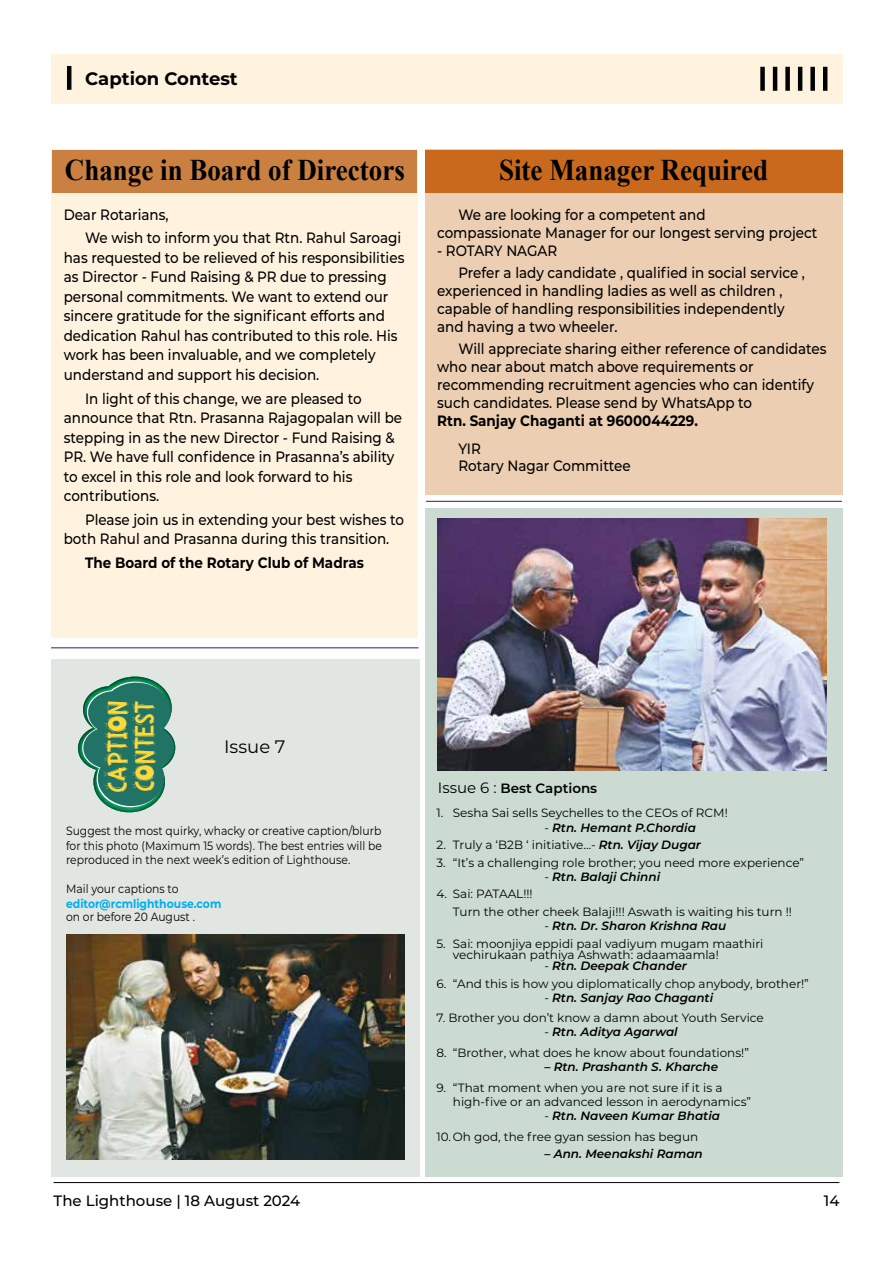
<style>
.page{position:relative;width:893px;height:1263px;background:#fff}
.page>*{position:absolute;margin:0;border:0;box-sizing:border-box;transform-origin:0 0}
.t1{font:700 30px "Times New Roman";color:#000;scale:.9 1}
.t2{font:23.1px/27.6px "Comic Crayon Demo";letter-spacing:.04em;color:#ffd83b}
.t3{font:700 18px "Montserrat";color:#000}
.t4{font:18px "Montserrat";color:#000}
.t5{font:500 15px/19.5px "Montserrat";color:#000;scale:.9 1}
.t6{font:700 15px "Montserrat";color:#000;scale:.9 1}
.t7{font:500 15px "Montserrat";color:#000}
.t8{font:600 13.5px "Montserrat";color:#000}
.t9{font:12px/17.4px "Montserrat";color:#000}
.t10{font:italic 600 12px "Montserrat";color:#000}
.t11{font:12px/14.4px "Montserrat";color:#000;text-align:justify;scale:.9 1}
.t12{font:700 12px "Montserrat";color:#00aeef;scale:.9 1}
.s1{font-weight:400;font-size:15px}
.s2{font-weight:400;font-style:normal}
.s3{font-weight:600;font-style:italic}
</style>
<div class="page">
<hr style="left:54px;top:1182px;width:785px;height:1px;background:#000">
<div style="left:51px;top:54px;width:791px;height:50px;background:#fff3e0"></div>
<hr style="left:67px;top:66px;width:4px;height:24px;background:#000101">
<div style="left:760px;top:67px;width:5px;height:24px;background:#000101"></div>
<hr style="left:773px;top:67px;width:4px;height:24px;background:#000101">
<div style="left:785px;top:67px;width:5px;height:24px;background:#000101"></div>
<hr style="left:798px;top:67px;width:4px;height:24px;background:#000101">
<div style="left:810px;top:67px;width:5px;height:24px;background:#000101"></div>
<hr style="left:823px;top:67px;width:4px;height:24px;background:#000101">
<div style="left:52px;top:150px;width:366px;height:488px;background:#fff3e0"></div>
<div style="left:425px;top:150px;width:417px;height:345px;background:#ecceb2"></div>
<div style="left:51px;top:659px;width:368px;height:518px;background:#e1e6e2"></div>
<div style="left:425px;top:509px;width:417px;height:668px;background:#cbdbd1"></div>
<svg style="left:77px;top:676px;width:99px;height:137px"></svg>
<img style="left:66px;top:934px;width:338px;height:226px">
<img style="left:437px;top:519px;width:390px;height:251px">
<hr style="left:51px;top:647px;width:367px;height:1px;background:#391d54">
<hr style="left:426px;top:501px;width:416px;height:1px;background:#391d54">
<div style="left:53px;top:150px;width:364px;height:43px;background:#ca8041"></div>
<div style="left:425px;top:150px;width:417px;height:43px;background:#c9691d"></div>
<p class="t3" style="left:85px;top:66px;width:154px">Caption Contest</p>
<h1 class="t1" style="left:65px;top:148px;width:379px">Change in Board of Directors</h1>
<h1 class="t1" style="left:499px;top:148px;width:300px">Site Manager Required</h1>
<p class="t5" style="left:85px;top:202px;width:353px;line-height:23.7px;text-indent:-21px">Dear Rotarians,<br>We wish to inform you that Rtn. Rahul Saroagi</p>
<p class="t5" style="left:64px;top:247px;width:380px">has requested to be relieved of his responsibilities as Director - Fund Raising &amp; PR due to pressing personal commitments. We want to extend our sincere gratitude for the significant efforts and dedication Rahul has contributed to this role. His work has been invaluable, and we completely understand and support his decision.</p>
<p class="t5" style="left:64px;top:388px;width:377px;text-indent:21px">In light of this change, we are pleased to announce that Rtn. Prasanna Rajagopalan will be stepping in as the new Director - Fund Raising &amp; PR. We have full confidence in Prasanna’s ability to excel in this role and look forward to his contributions.</p>
<p class="t5" style="left:64px;top:509px;width:380px;text-indent:21px">Please join us in extending your best wishes to both Rahul and Prasanna during this transition.</p>
<p class="t6" style="left:85px;top:552px;width:311px">The Board of the Rotary Club of Madras</p>
<p class="t5" style="left:437px;top:205px;width:424px;line-height:18px;text-indent:21px">We are looking for a competent and<br>compassionate Manager for our longest serving project</p>
<p class="t5" style="left:458px;top:239px;width:387px;line-height:22.2px;text-indent:-21px">- ROTARY NAGAR<br>Prefer a lady candidate , qualified in social service ,</p>
<p class="t5" style="left:437px;top:281px;width:388px;line-height:18px">experienced in handling ladies as well as children , capable of handling responsibilities independently and having a two wheeler.</p>
<p class="t5" style="left:437px;top:339px;width:434px;line-height:18px;text-indent:21px">Will appreciate sharing either reference of candidates who near about match above requirements or recommending recruitment agencies who can identify such candidates. Please send by WhatsApp to</p>
<p class="t6" style="left:437px;top:410px;width:291px">Rtn. Sanjay Chaganti at 9600044229.</p>
<p class="t5" style="left:458px;top:440px;width:193px;line-height:16.2px">YIR<br>Rotary Nagar Committee</p>
<h2 class="t2" style="left:102px;top:791px;width:92px;rotate:-90deg">CAPTION<br>CONTEST</h2>
<p class="t4" style="left:224px;top:734px;width:63px">Issue 7</p>
<p class="t11" style="left:66px;top:823px;width:352px">Suggest the most quirky, whacky or creative caption/blurb for this photo (Maximum 15 words). The best entries will be reproduced in the next week’s edition of Lighthouse.</p>
<p class="t11" style="left:66px;top:881px;width:126px">Mail your captions to</p>
<p class="t11" style="left:66px;top:909px;width:145px">on or before 20 August .</p>
<p class="t12" style="left:66px;top:895px;width:174px">editor@rcmlighthouse.com</p>
<p class="t8" style="left:438px;top:779px;width:161px"><span class="s1">Issue 6 :</span> Best Captions</p>
<p class="t9" style="left:436px;top:804px;width:293px">1. Sesha Sai sells Seychelles to the CEOs of RCM!</p>
<p class="t10" style="left:544px;top:819px;width:153px"><span class="s2">-</span> Rtn. Hemant P.Chordia</p>
<p class="t9" style="left:436px;top:836px;width:266px">2. Truly a ‘B2B ‘ initiative…- <span class="s3">Rtn. Vijay Dugar</span></p>
<p class="t9" style="left:436px;top:853px;width:369px">3. “It’s a challenging role brother; you need more experience”</p>
<p class="t10" style="left:544px;top:868px;width:117px"><span class="s2">-</span> Rtn. Balaji Chinni</p>
<p class="t9" style="left:453px;top:885px;width:340px;text-indent:-16px">4. Sai: PATAAL!!!<br>Turn the other cheek Balaji!!! Aswath is waiting his turn !!</p>
<p class="t10" style="left:544px;top:917px;width:183px"><span class="s2">-</span> Rtn. Dr. Sharon Krishna Rau</p>
<p class="t9" style="left:453px;top:937px;width:312px;line-height:11.4px;text-indent:-16px">5. Sai: moonjiya eppidi paal vadiyum mugam maathiri vechirukaan pathiya Ashwath: adaamaamla!</p>
<p class="t10" style="left:544px;top:958px;width:144px"><span class="s2">-</span> Rtn. Deepak Chander</p>
<p class="t9" style="left:436px;top:974px;width:374px">6. “And this is how you diplomatically chop anybody, brother!”</p>
<p class="t10" style="left:544px;top:989px;width:170px"><span class="s2">-</span> Rtn. Sanjay Rao Chaganti</p>
<p class="t9" style="left:436px;top:1009px;width:329px">7. Brother you don’t know a damn about Youth Service</p>
<p class="t10" style="left:544px;top:1024px;width:135px"><span class="s2">-</span> Rtn. Aditya Agarwal</p>
<p class="t9" style="left:436px;top:1043px;width:314px">8. “Brother, what does he know about foundations!”</p>
<p class="t10" style="left:544px;top:1058px;width:175px">– Rtn. Prashanth S. Kharche</p>
<p class="t9" style="left:453px;top:1080px;width:300px;line-height:14.4px;text-indent:-16px">9. “That moment when you are not sure if it is a high-five or an advanced lesson in aerodynamics”</p>
<p class="t10" style="left:544px;top:1108px;width:177px"><span class="s2">-</span> Rtn. Naveen Kumar Bhatia</p>
<p class="t9" style="left:436px;top:1127px;width:263px">10. Oh god, the free gyan session has begun</p>
<p class="t10" style="left:544px;top:1145px;width:160px">– Ann. Meenakshi Raman</p>
<p class="t7" style="left:54px;top:1190px;width:248px">The Lighthouse | 18 August 2024</p>
<p class="t7" style="left:824px;top:1190px;width:17px">14</p>
</div>
